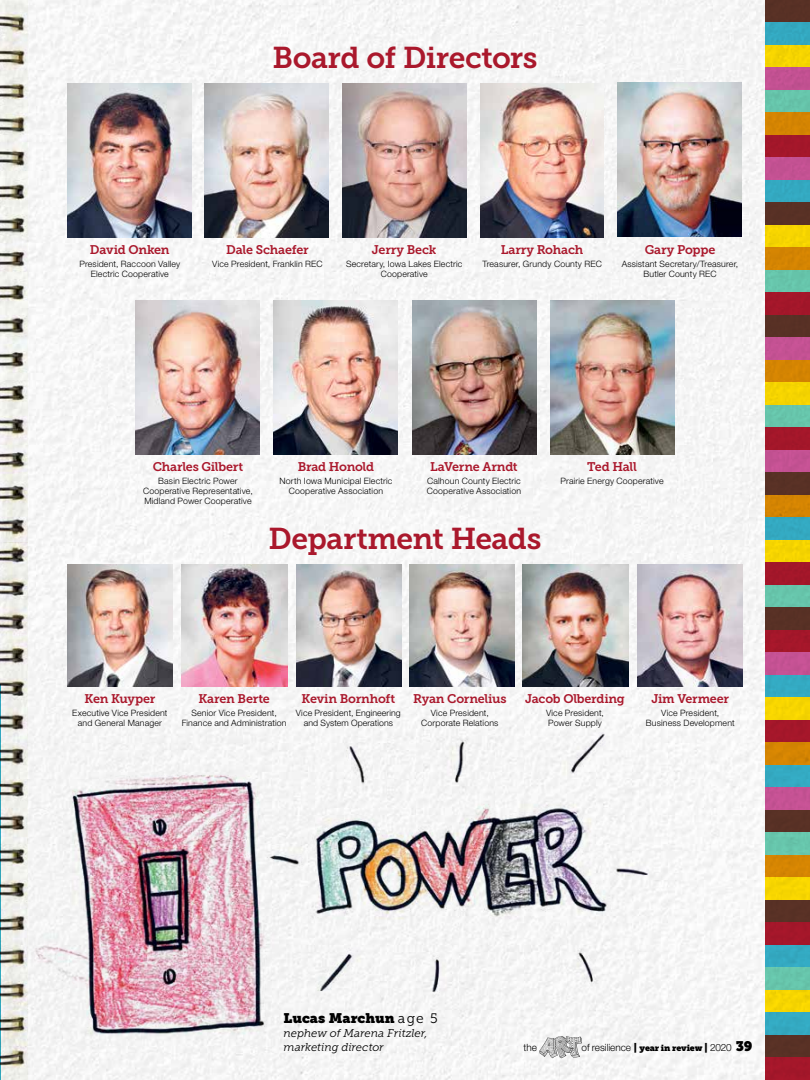
<style>
.page{position:relative;width:810px;height:1080px;background:#fff}
.page>*{position:absolute;margin:0;border:0;box-sizing:border-box;transform-origin:0 0}
.t1{font:30px "Museo Slab 700";letter-spacing:-.02em;color:#aa182c}
.t2{font:13.75px "Museo Slab";color:#000}
.t3{font:12.5px "Museo Slab 700";letter-spacing:-.02em;color:#aa182c}
.t4{font:italic 11.25px/13.8px "Museo Slab 300";color:#000}
.t5{font:300 10px "Helvetica Neue LT Std";letter-spacing:-.01em;color:#000}
.t6{font:300 8.75px/10px "Helvetica Neue LT Std";letter-spacing:.02em;color:#000;text-align:center}
.s1{font-family:"Museo Slab 300"}
.s2{font-family:"Museo Slab";font-weight:400}
.s3{font-family:"Museo Slab";font-weight:400;font-size:8.75px}
.s4{font-family:"Museo Slab";font-weight:400;font-size:13.75px}
</style>
<div class="page">
<div style="left:27px;top:0;width:738px;height:1080px;background:#f6f6f6"></div>
<img style="left:523px;top:564px;width:105px;height:123px">
<img style="left:637px;top:564px;width:106px;height:123px">
<img style="left:409px;top:564px;width:105px;height:123px">
<img style="left:182px;top:564px;width:105px;height:123px">
<img style="left:68px;top:564px;width:105px;height:123px">
<img style="left:296px;top:564px;width:105px;height:123px">
<img style="left:135px;top:300px;width:124px;height:154px">
<img style="left:617px;top:83px;width:124px;height:154px">
<img style="left:412px;top:300px;width:124px;height:154px">
<img style="left:205px;top:83px;width:124px;height:154px">
<img style="left:342px;top:83px;width:124px;height:154px">
<img style="left:480px;top:83px;width:124px;height:154px">
<img style="left:67px;top:83px;width:124px;height:154px">
<img style="left:30px;top:732px;width:625px;height:313px">
<div style="left:765px;top:0;width:45px;height:22px;background:#5c3327"></div>
<div style="left:765px;top:22px;width:45px;height:23px;background:#33a8c0"></div>
<div style="left:765px;top:45px;width:45px;height:22px;background:#f4d300"></div>
<div style="left:765px;top:67px;width:45px;height:23px;background:#c25191"></div>
<div style="left:765px;top:90px;width:45px;height:22px;background:#66c4ab"></div>
<div style="left:765px;top:112px;width:45px;height:23px;background:#d48402"></div>
<div style="left:765px;top:135px;width:45px;height:22px;background:#a3172a"></div>
<div style="left:765px;top:157px;width:45px;height:23px;background:#c35192"></div>
<div style="left:765px;top:180px;width:45px;height:22px;background:#33a9c1"></div>
<div style="left:765px;top:202px;width:45px;height:23px;background:#5c3327"></div>
<div style="left:765px;top:225px;width:45px;height:22px;background:#f5d400"></div>
<div style="left:765px;top:247px;width:45px;height:23px;background:#d38402"></div>
<div style="left:765px;top:270px;width:45px;height:22px;background:#66c4ab"></div>
<div style="left:765px;top:292px;width:45px;height:23px;background:#a3172a"></div>
<div style="left:765px;top:315px;width:45px;height:22px;background:#5c3327"></div>
<div style="left:765px;top:337px;width:45px;height:23px;background:#c45293"></div>
<div style="left:765px;top:360px;width:45px;height:22px;background:#d48402"></div>
<div style="left:765px;top:382px;width:45px;height:23px;background:#f5d400"></div>
<div style="left:765px;top:405px;width:45px;height:22px;background:#66c4ab"></div>
<div style="left:765px;top:427px;width:45px;height:23px;background:#a3172a"></div>
<div style="left:765px;top:450px;width:45px;height:22px;background:#c45193"></div>
<div style="left:765px;top:472px;width:45px;height:23px;background:#5c3327"></div>
<div style="left:765px;top:495px;width:45px;height:22px;background:#d58502"></div>
<div style="left:765px;top:517px;width:45px;height:23px;background:#34a9c1"></div>
<div style="left:765px;top:540px;width:45px;height:22px;background:#f5d400"></div>
<div style="left:765px;top:562px;width:45px;height:23px;background:#a2162a"></div>
<div style="left:765px;top:585px;width:45px;height:22px;background:#66c4ab"></div>
<div style="left:765px;top:607px;width:45px;height:23px;background:#5c3327"></div>
<div style="left:765px;top:630px;width:45px;height:22px;background:#aa182c"></div>
<div style="left:765px;top:652px;width:45px;height:23px;background:#c45293"></div>
<div style="left:765px;top:675px;width:45px;height:22px;background:#34aac2"></div>
<div style="left:765px;top:697px;width:45px;height:23px;background:#f7d600"></div>
<div style="left:765px;top:720px;width:45px;height:22px;background:#aa182c"></div>
<div style="left:765px;top:742px;width:45px;height:23px;background:#d58502"></div>
<div style="left:765px;top:765px;width:45px;height:22px;background:#34aac2"></div>
<div style="left:765px;top:787px;width:45px;height:23px;background:#c55294"></div>
<div style="left:765px;top:810px;width:45px;height:22px;background:#5c3327"></div>
<div style="left:765px;top:832px;width:45px;height:23px;background:#67c6ac"></div>
<div style="left:765px;top:855px;width:45px;height:22px;background:#d68502"></div>
<div style="left:765px;top:877px;width:45px;height:23px;background:#f7d600"></div>
<div style="left:765px;top:900px;width:45px;height:22px;background:#5c3327"></div>
<div style="left:765px;top:922px;width:45px;height:23px;background:#aa182c"></div>
<div style="left:765px;top:945px;width:45px;height:22px;background:#34a9c1"></div>
<div style="left:765px;top:967px;width:45px;height:23px;background:#67c5ab"></div>
<div style="left:765px;top:990px;width:45px;height:22px;background:#f6d500"></div>
<div style="left:765px;top:1012px;width:45px;height:23px;background:#34aac2"></div>
<div style="left:765px;top:1035px;width:45px;height:22px;background:#5c3327"></div>
<div style="left:765px;top:1057px;width:45px;height:23px;background:#aa182c"></div>
<img style="left:551px;top:300px;width:124px;height:154px">
<img style="left:274px;top:300px;width:124px;height:154px">
<svg style="left:539px;top:1036px;width:43px;height:22px"></svg>
<img style="left:0;top:0;width:27px;height:1080px">
<h1 class="t1" style="left:272px;top:40px;width:267px">Board of Directors</h1>
<h3 class="t3" style="left:90px;top:243px;width:81px">David Onken</h3>
<p class="t6" style="left:79px;top:258px;width:102px">President, Raccoon Valley<br>Electric Cooperative</p>
<h3 class="t3" style="left:226px;top:243px;width:84px">Dale Schaefer</h3>
<p class="t6" style="left:212px;top:258px;width:112px">Vice President, Franklin REC</p>
<h3 class="t3" style="left:372px;top:243px;width:66px">Jerry Beck</h3>
<p class="t6" style="left:346px;top:258px;width:118px">Secretary, Iowa Lakes Electric<br>Cooperative</p>
<h3 class="t3" style="left:501px;top:243px;width:84px">Larry Rohach</h3>
<p class="t6" style="left:482px;top:258px;width:121px">Treasurer, Grundy County REC</p>
<h3 class="t3" style="left:645px;top:243px;width:72px">Gary Poppe</h3>
<p class="t6" style="left:622px;top:258px;width:118px">Assistant Secretary/Treasurer,<br>Butler County REC</p>
<h3 class="t3" style="left:153px;top:460px;width:92px">Charles Gilbert</h3>
<p class="t6" style="left:143px;top:476px;width:111px">Basin Electric Power<br>Cooperative Representative,<br>Midland Power Cooperative</p>
<h3 class="t3" style="left:298px;top:460px;width:78px">Brad Honold</h3>
<p class="t6" style="left:280px;top:476px;width:114px">North Iowa Municipal Electric<br>Cooperative Association</p>
<h3 class="t3" style="left:430px;top:460px;width:89px">LaVerne Arndt</h3>
<p class="t6" style="left:427px;top:476px;width:96px;text-align:left">Calhoun County Electric<br>Cooperative Association</p>
<h1 class="t1" style="left:268px;top:522px;width:275px">Department Heads</h1>
<h3 class="t3" style="left:587px;top:460px;width:51px">Ted Hall</h3>
<p class="t6" style="left:561px;top:476px;width:105px">Prairie Energy Cooperative</p>
<h3 class="t3" style="left:84px;top:692px;width:72px">Ken Kuyper</h3>
<p class="t6" style="left:72px;top:708px;width:97px">Executive Vice President and General Manager</p>
<h3 class="t3" style="left:198px;top:692px;width:73px">Karen Berte</h3>
<p class="t6" style="left:182px;top:708px;width:106px">Senior Vice President,<br>Finance and Administration</p>
<h3 class="t3" style="left:302px;top:692px;width:95px">Kevin Bornhoft</h3>
<p class="t6" style="left:296px;top:708px;width:106px">Vice President, Engineering and System Operations</p>
<h3 class="t3" style="left:413px;top:692px;width:95px">Ryan Cornelius</h3>
<p class="t6" style="left:421px;top:708px;width:79px">Vice President,<br>Corporate Relations</p>
<h3 class="t3" style="left:525px;top:692px;width:101px">Jacob Olberding</h3>
<p class="t6" style="left:546px;top:708px;width:60px;text-align:left">Vice President,<br>Power Supply</p>
<h3 class="t3" style="left:652px;top:692px;width:79px">Jim Vermeer</h3>
<p class="t6" style="left:646px;top:708px;width:90px">Vice President,<br>Business Development</p>
<h2 class="t2" style="left:284px;top:1010px;width:156px">Lucas Marchun <span class="s1">age 5</span></h2>
<p class="t4" style="left:284px;top:1027px;width:145px">nephew of Marena Fritzler, marketing director</p>
<p class="t5" style="left:524px;top:1041px;width:15px">the</p>
<p class="t5" style="left:582px;top:1041px;width:172px">of resilience <span class="s2">|</span> <span class="s3">year in review</span> <span class="s2">|</span> 2020 <span class="s4">39</span></p>
</div>
